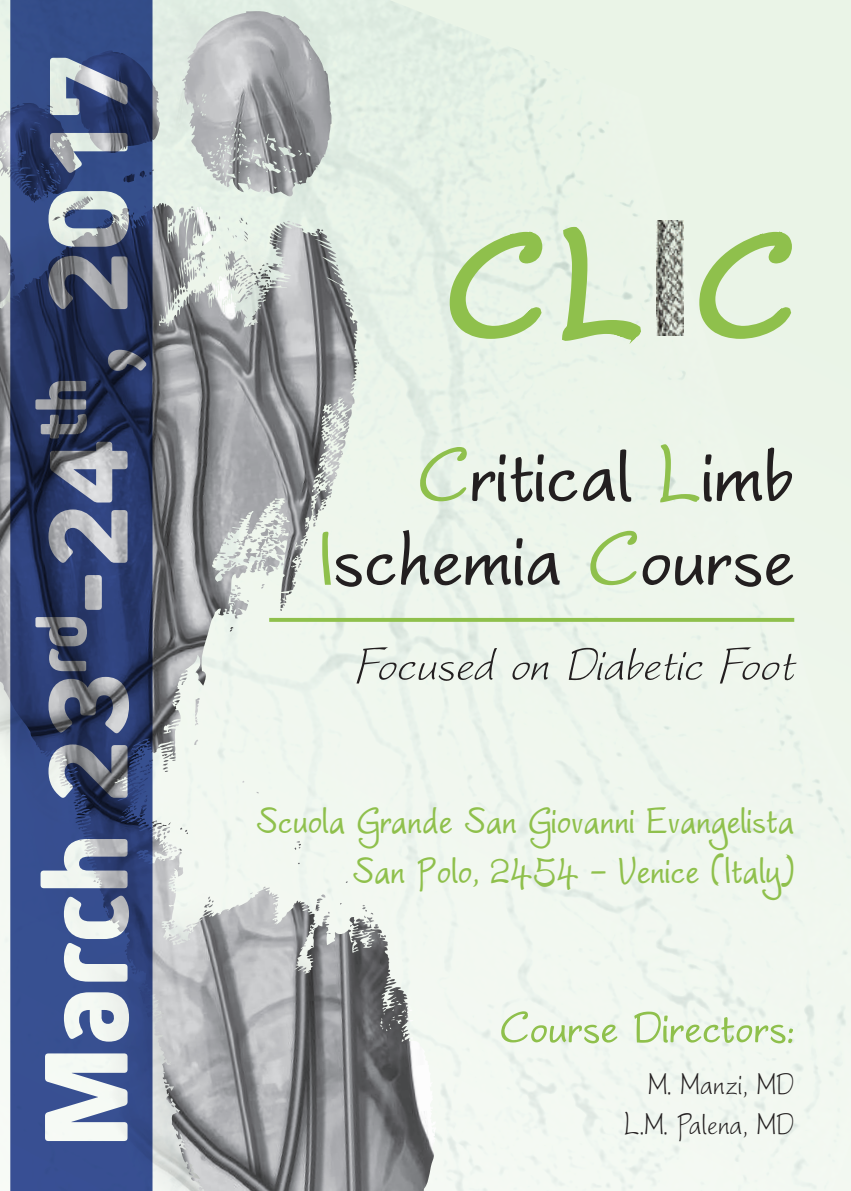
<style>
.page{position:relative;width:851px;height:1191px;background:#fff}
.page>*{position:absolute;margin:0;border:0;box-sizing:border-box;transform-origin:0 0}
.t1{font:700 189.4px "Worstveld Sling";color:#8fc04c}
.t2{font:700 101.2px/83.8px "Worstveld Sling";color:#231f20;text-align:right}
.t3{font:italic 60.8px "Worstveld Sling";color:#231f20}
.t4{font:700 58px "Worstveld Sling";color:#8fc04c}
.t5{font:700 50px/50px "Worstveld Sling";color:#8fc04c;text-align:right;scale:.9 1}
.t6{font:40px/40px "Worstveld Sling";color:#231f20;text-align:center;scale:.9 1}
.s1{color:#8fc04c}
</style>
<div class="page">
<img style="left:0;top:0;width:850px;height:1191px">
<img style="left:152px;top:11px;width:30px;height:189px">
<img style="left:182px;top:11px;width:124px;height:189px">
<svg style="left:269px;top:618px;width:525px;height:4px;background:#92c151"></svg>
<img style="left:656px;top:221px;width:27px;height:114px">
<svg style="left:446px;top:228px;width:100px;height:114px;background:#d4e7c4"></svg>
<svg style="left:558px;top:223px;width:99px;height:135px;background:#dcebd1"></svg>
<svg style="left:696px;top:228px;width:99px;height:114px;background:#d5e8c4"></svg>
<svg style="left:10px;top:0;width:142px;height:1191px;background:#4e5d87"></svg>
<h1 class="t1" style="left:446px;top:199px;width:349px">CLC</h1>
<h2 class="t2" style="left:319px;top:440px;width:476px"><span class="s1">C</span>ritical <span class="s1">L</span>imb<br><span class="s1">I</span>schemia <span class="s1">C</span>ourse</h2>
<p class="t3" style="left:354px;top:634px;width:441px">Focused on Diabetic Foot</p>
<p class="t5" style="left:256px;top:798px;width:599px">Scuola Grande San Giovanni Evangelista<br>San Polo, 2454 - Venice (Italy)</p>
<p class="t4" style="left:499px;top:1000px;width:296px">Course Directors:</p>
<p class="t6" style="left:624px;top:1067px;width:191px">M. Manzi, MD<br>L.M. Palena, MD</p>
</div>
